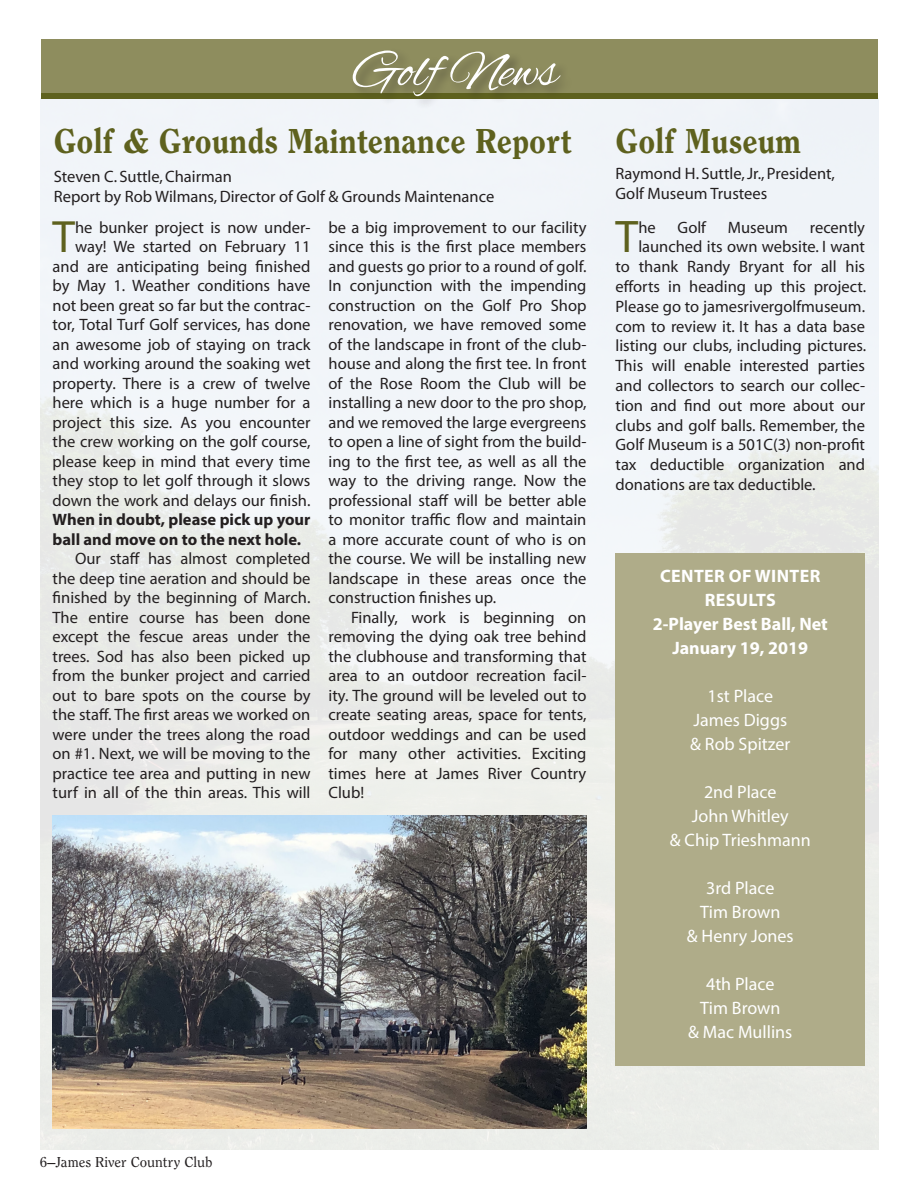
<style>
.page{position:relative;width:918px;height:1188px;background:#fff}
.page>*{position:absolute;margin:0;border:0;box-sizing:border-box;transform-origin:0 0}
.t1{font:54px "Alex Brush";color:#fff}
.t2{font:45.9px "Myriad";color:#5e611e}
.t3{font:45.45px "Myriad Pro";color:#5e611e}
.t4{font:36px "Clearface Heavy DTC";color:#5e611e;scale:.95 1}
.t5{font:18px/24px "Myriad Pro";color:#fff;text-align:center}
.t6{font:700 18px/24px "Myriad Pro";color:#fff;text-align:center}
.t7{font:16.5px/19.5px "Myriad Pro";color:#231f20;text-align:justify}
.t8{font:16.5px/19.5px "Myriad";color:#231f20}
.t9{font:700 16.5px/19.5px "Myriad Pro";color:#231f20}
.t10{font:15px "Clearface Regular DTC";color:#231f20}
</style>
<div class="page">
<img style="left:40px;top:99px;width:838px;height:1050px">
<div style="left:616px;top:554px;width:249px;height:512px;background:#afac89"></div>
<div style="left:41px;top:45px;width:837px;height:54px;background:#5e611e"></div>
<div style="left:41px;top:39px;width:837px;height:54px;background:#8e8d5e"></div>
<div style="left:351px;top:48px;width:223px;height:62px;background:#231f20;opacity:.45"></div>
<img style="left:52px;top:815px;width:534px;height:313px">
<h1 class="t1" style="left:354px;top:41px;width:206px">Golf News</h1>
<h3 class="t4" style="left:54px;top:120px;width:547px">Golf &amp; Grounds Maintenance Report</h3>
<p class="t8" style="left:54px;top:168px;width:442px">Steven C. Suttle, Chairman<br>Report by Rob Wilmans, Director of Golf &amp; Grounds Maintenance</p>
<p class="t7" style="left:53px;top:217px;width:259px;text-align:right">he bunker project is now under&shy;way! We started on February 11 and are anticipating being finished by May 1. Weather conditions have not been great so far but the contrac&shy;tor, Total Turf Golf services, has done an awesome job of staying on track and working around the soaking wet property. There is a crew of twelve here which is a huge number for a project this size. As you encounter the crew working on the golf course, please keep in mind that every time they stop to let golf through it slows down the work and delays our finish.</p>
<p class="t9" style="left:53px;top:509px;width:259px">When in doubt, please pick up your ball and move on to the next hole.</p>
<p class="t7" style="left:53px;top:549px;width:259px;text-indent:23px">Our staff has almost completed the deep tine aeration and should be finished by the beginning of March.<br>The entire course has been done except the fescue areas under the trees. Sod has also been picked up from the bunker project and carried out to bare spots on the course by the staff. The first areas we worked on were under the trees along the road on #1. Next, we will be moving to the practice tee area and putting in new turf in all of the thin areas. This will</p>
<h3 class="t3" style="left:53px;top:209px;width:24px">T</h3>
<p class="t7" style="left:329px;top:217px;width:259px">be a big improvement to our facility since this is the first place members and guests go prior to a round of golf.<br>In conjunction with the impending construction on the Golf Pro Shop renovation, we have removed some of the landscape in front of the club&shy;house and along the first tee. In front of the Rose Room the Club will be installing a new door to the pro shop, and we removed the large evergreens to open a line of sight from the build&shy;ing to the first tee, as well as all the way to the driving range. Now the professional staff will be better able to monitor traffic flow and maintain a more accurate count of who is on the course. We will be installing new landscape in these areas once the construction finishes up.</p>
<p class="t7" style="left:329px;top:607px;width:259px;text-indent:23px">Finally, work is beginning on removing the dying oak tree behind the clubhouse and transforming that area to an outdoor recreation facil&shy;ity. The ground will be leveled out to create seating areas, space for tents, outdoor weddings and can be used for many other activities. Exciting times here at James River Country Club!</p>
<h3 class="t4" style="left:616px;top:120px;width:197px">Golf Museum</h3>
<p class="t8" style="left:616px;top:164px;width:221px">Raymond H. Suttle, Jr., President,<br>Golf Museum Trustees</p>
<h2 class="t2" style="left:616px;top:214px;width:24px">T</h2>
<p class="t8" style="left:638px;top:218px;width:19px">he</p>
<p class="t8" style="left:678px;top:218px;width:30px">Golf</p>
<p class="t8" style="left:728px;top:218px;width:62px">Museum</p>
<p class="t8" style="left:810px;top:218px;width:57px">recently</p>
<p class="t8" style="left:638px;top:238px;width:228px">launched its own website. I want</p>
<p class="t8" style="left:616px;top:258px;width:251px">to thank Randy Bryant for all his</p>
<p class="t8" style="left:616px;top:278px;width:252px">efforts in heading up this project.</p>
<p class="t8" style="left:616px;top:297px;width:251px">Please go to jamesrivergolfmuseum.</p>
<p class="t8" style="left:616px;top:317px;width:251px">com to review it. It has a data base</p>
<p class="t8" style="left:616px;top:337px;width:252px">listing our clubs, including pictures.</p>
<p class="t8" style="left:616px;top:357px;width:251px">This will enable interested parties</p>
<p class="t8" style="left:616px;top:377px;width:251px">and collectors to search our collec-</p>
<p class="t8" style="left:616px;top:396px;width:251px">tion and find out more about our</p>
<p class="t8" style="left:616px;top:416px;width:251px">clubs and golf balls. Remember, the</p>
<p class="t8" style="left:616px;top:436px;width:251px">Golf Museum is a 501C(3) non-profit</p>
<p class="t8" style="left:616px;top:456px;width:251px">tax deductible organization and</p>
<p class="t8" style="left:616px;top:476px;width:202px">donations are tax deductible.</p>
<p class="t6" style="left:653px;top:563px;width:177px">CENTER OF WINTER<br>RESULTS<br>2-Player Best Ball, Net<br>January 19, 2019</p>
<p class="t5" style="left:690px;top:684px;width:102px">1st Place<br>James Diggs &amp; Rob Spitzer</p>
<p class="t5" style="left:670px;top:780px;width:142px">2nd Place<br>John Whitley<br>&amp; Chip Trieshmann</p>
<p class="t5" style="left:687px;top:876px;width:108px">3rd Place<br>Tim Brown<br>&amp; Henry Jones</p>
<p class="t5" style="left:688px;top:972px;width:106px">4th Place<br>Tim Brown<br>&amp; Mac Mullins</p>
<p class="t10" style="left:40px;top:1153px;width:174px">6—James River Country Club</p>
</div>
